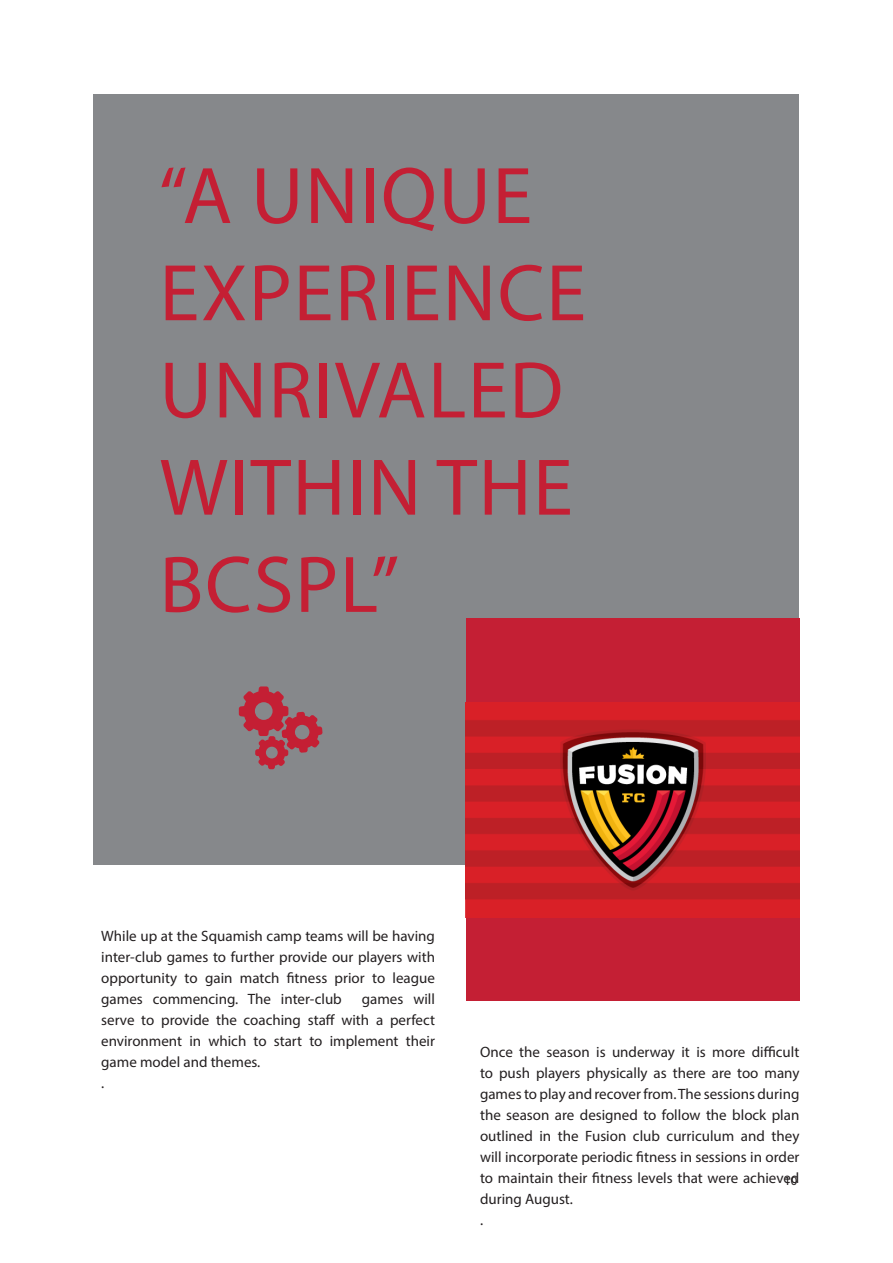
<style>
.page{position:relative;width:893px;height:1263px;background:#fff}
.page>*{position:absolute;margin:0;border:0;box-sizing:border-box;transform-origin:0 0}
.Page_Header_-_Blue{font:81px/97.2px "Myriad Pro";letter-spacing:.02em;color:#c41f34}
.Page_Body_Text_-_Bla{font:15px/21px "Myriad Pro";color:#231f20;text-align:justify}
.t1{font:12.75px "Myriad Pro";color:#231f20}
</style>
<div class="page">
<div style="left:94px;top:94px;width:705px;height:770px;background:#86888b"></div>
<div style="left:466px;top:619px;width:333px;height:382px;background:#c41f34"></div>
<img style="left:466px;top:702px;width:333px;height:215px">
<svg style="left:239px;top:686px;width:84px;height:83px"></svg>
<p class="Page_Header_-_Blue" style="left:159px;top:146px;width:429px">“A UNIQUE<br>EXPERIENCE<br>UNRIVALED<br>WITHIN THE<br>BCSPL”</p>
<p class="Page_Body_Text_-_Bla" style="left:101px;top:925px;width:335px">While up at the Squamish camp teams will be having inter-club games to further provide our players with opportunity to gain match fitness prior to league games commencing. The inter-club</p>
<p class="Page_Body_Text_-_Bla" style="left:101px;top:988px;width:335px;text-indent:261px">games will serve to provide the coaching staff with a perfect environment in which to start to implement their game model and themes.</p>
<p class="Page_Body_Text_-_Bla" style="left:101px;top:1072px;width:5px">.</p>
<p class="Page_Body_Text_-_Bla" style="left:480px;top:1041px;width:321px">Once the season is underway it is more difficult to push players physically as there are too many games to play and recover from. The sessions during the season are designed to follow the block plan outlined in the Fusion club curriculum and they will incorporate periodic fitness in sessions in order to maintain their fitness levels that were achieved during August.</p>
<p class="Page_Body_Text_-_Bla" style="left:480px;top:1209px;width:5px">.</p>
<p class="t1" style="left:784px;top:1173px;width:15px">10</p>
</div>
